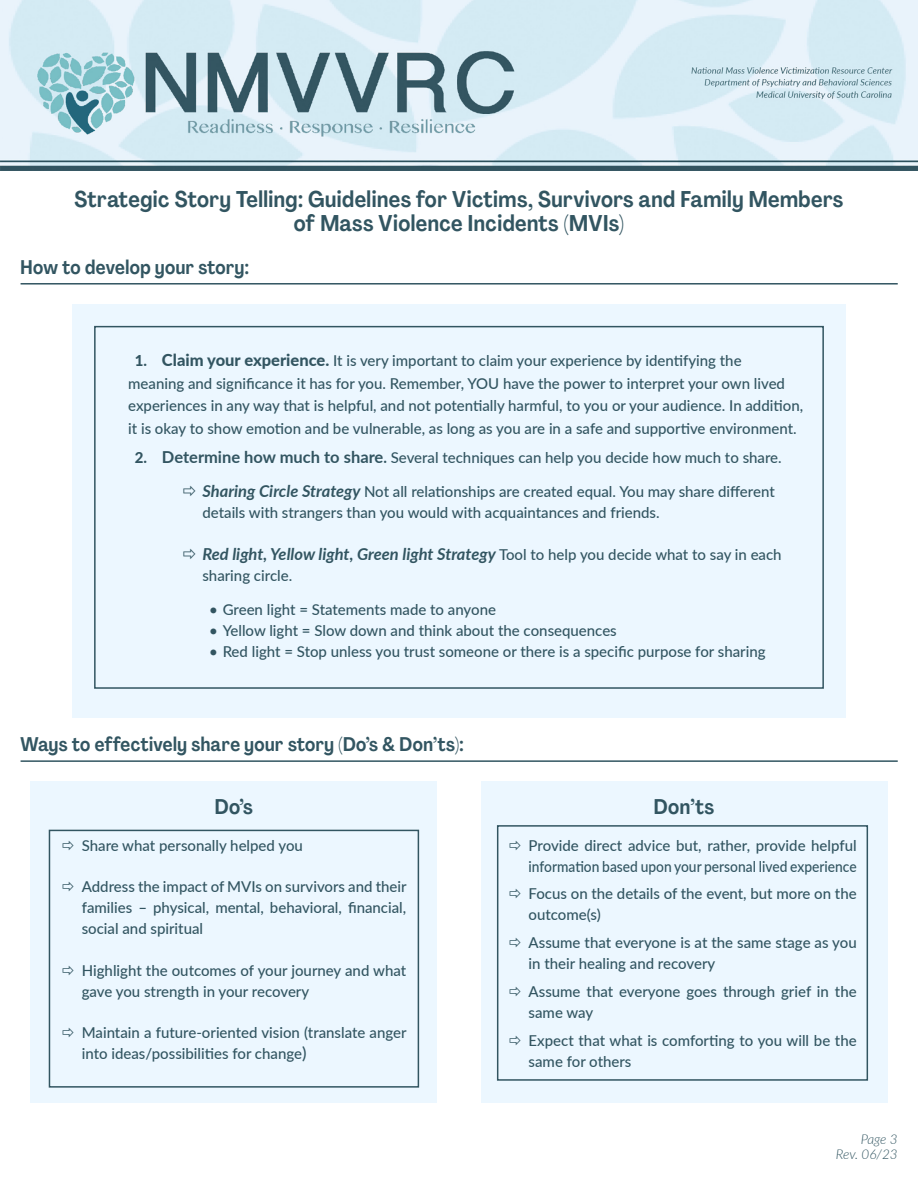
<style>
.page{position:relative;width:918px;height:1188px;background:#fff}
.page>*{position:absolute;margin:0;border:0;box-sizing:border-box;transform-origin:0 0}
.Tip_Sheet_Title{font:700 22.5px/24px "Agrandir Text";letter-spacing:-.01em;color:#325561;text-align:center;scale:.96 1}
.Tip_Sheet_Title-2{font:700 21px "Agrandir Text";letter-spacing:-.01em;color:#325561;scale:.96 1}
.Sections{font:700 19.5px "Agrandir Text";letter-spacing:-.01em;color:#325561;scale:.95 1}
.t1{font:italic 700 16.5px "Lato";color:#325561}
.t2{font:500 15px/21px "Lato";color:#325561}
.Tip_Sheet_Body_Copy{font:italic 300 13.5px "Lato";letter-spacing:-.005em;color:#325561}
.s1{font-weight:800}
.s2{font-weight:800;font-size:16.5px}
.s3{font-weight:700;font-size:16.5px}
.s4{font-weight:700}
.s5{font-weight:700;font-style:italic;font-size:16.5px}
.s6{font-weight:500;font-style:normal;font-size:15px}
.s7{font-size:16.5px}
</style>
<div class="page">
<img style="left:0;top:0;width:918px;height:171px">
<hr style="left:21px;top:283px;width:877px;height:2px;background:#325561">
<div style="left:72px;top:304px;width:774px;height:413px;background:#ecf7ff"></div>
<div style="left:94px;top:326px;width:730px;height:363px;border:2px solid #325561"></div>
<hr style="left:21px;top:760px;width:877px;height:2px;background:#325561">
<div style="left:31px;top:781px;width:406px;height:322px;background:#ecf7ff"></div>
<div style="left:49px;top:830px;width:370px;height:258px;border:2px solid #325561"></div>
<div style="left:481px;top:781px;width:406px;height:322px;background:#ecf7ff"></div>
<div style="left:497px;top:825px;width:371px;height:256px;border:2px solid #325561"></div>
<p class="Tip_Sheet_Title" style="left:74px;top:187px;width:803px">Strategic Story Telling: Guidelines for Victims, Survivors and Family Members of Mass Violence Incidents (MVIs)</p>
<p class="Sections" style="left:20px;top:255px;width:243px">How to develop your story:</p>
<p class="t2" style="left:128px;top:349px;width:677px;line-height:22.5px;text-indent:7px"><span class="s1">1.</span> <span class="s2">Claim your experience.</span> It is very important to claim your experience by identifying the<br>meaning and significance it has for you. Remember, YOU have the power to interpret your own lived experiences in any way that is helpful, and not potentially harmful, to you or your audience. In addition, it is okay to show emotion and be vulnerable, as long as you are in a safe and supportive environment.</p>
<p class="t2" style="left:135px;top:446px;width:648px"><span class="s1">2.</span> <span class="s3">Determine how much to share</span><span class="s4">.</span> Several techniques can help you decide how much to share.</p>
<p class="t2" style="left:202px;top:481px;width:574px"><span class="s5">Sharing Circle Strategy</span> Not all relationships are created equal. You may share different details with strangers than you would with acquaintances and friends.</p>
<p class="t1" style="left:202px;top:542px;width:581px">Red light, Yellow light, Green light Strategy <span class="s6">Tool to help you decide what to say in each</span></p>
<p class="t2" style="left:202px;top:564px;width:91px">sharing circle.</p>
<p class="t2" style="left:209px;top:599px;width:288px">• Green light = Statements made to anyone</p>
<p class="t2" style="left:209px;top:620px;width:409px">• Yellow light = Slow down and think about the consequences</p>
<p class="t2" style="left:209px;top:641px;width:558px">• Red light = Stop unless you trust someone or there is a specific purpose for sharing</p>
<p class="Sections" style="left:20px;top:732px;width:469px">Ways to effectively share your story (Do’s &amp; Don’ts):</p>
<p class="Tip_Sheet_Title-2" style="left:215px;top:794px;width:42px">Do’s</p>
<p class="t2" style="left:82px;top:835px;width:223px">Share what personally helped you</p>
<p class="t2" style="left:82px;top:876px;width:326px;text-align:justify">Address the impact of MVIs on survivors and their families – physical, mental, behavioral, financial, social and spiritual</p>
<p class="t2" style="left:82px;top:959px;width:326px">Highlight the outcomes of your journey and what gave you strength in your recovery</p>
<p class="t2" style="left:82px;top:1021px;width:326px">Maintain a future-oriented vision (translate anger into ideas/possibilities for change<span class="s7">)</span></p>
<p class="Tip_Sheet_Title-2" style="left:653px;top:793px;width:65px">Don’ts</p>
<p class="t2" style="left:529px;top:834px;width:330px">Provide direct advice but, rather, provide helpful information based upon your personal lived experience</p>
<p class="t2" style="left:529px;top:883px;width:330px">Focus on the details of the event, but more on the outcome(s)</p>
<p class="t2" style="left:529px;top:932px;width:330px">Assume that everyone is at the same stage as you in their healing and recovery</p>
<p class="t2" style="left:529px;top:980px;width:330px">Assume that everyone goes through grief in the same way</p>
<p class="t2" style="left:529px;top:1029px;width:330px">Expect that what is comforting to you will be the same for others</p>
<p class="Tip_Sheet_Body_Copy" style="left:861px;top:1130px;width:39px">Page 3</p>
<p class="Tip_Sheet_Body_Copy" style="left:836px;top:1145px;width:63px">Rev. 06/23</p>
</div>
